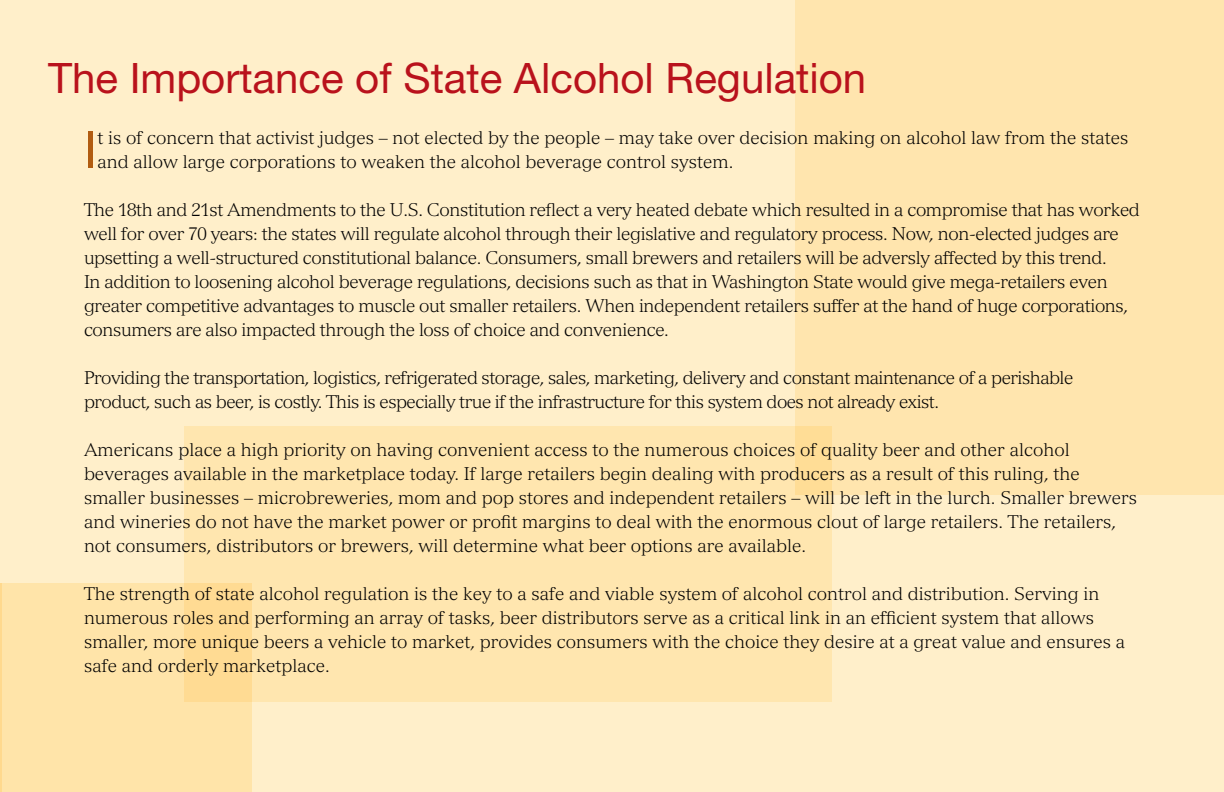
<style>
.page{position:relative;width:1224px;height:792px;background:#ffefca}
.page>*{position:absolute;margin:0;border:0;box-sizing:border-box;transform-origin:0 0}
.t1{font:51.6px "Helvetica Neue";color:#b15c11}
.t2{font:42px "Helvetica Neue";color:#b9121c}
.t3{font:300 18px/24px "Versailles";color:#000}
.t4{font:300 18px/24px "Versailles";letter-spacing:-.02em;color:#000}
.t5{font:300 18px/24px "Versailles";letter-spacing:-.03em;color:#000}
</style>
<div class="page">
<div style="left:184px;top:426px;width:648px;height:276px;background:#ffe6af"></div>
<svg style="left:0;top:583px;width:252px;height:209px;background:#ffe2a5"></svg>
<div style="left:795px;top:0;width:429px;height:495px;background:#ffe5ae"></div>
<h2 class="t2" style="left:48px;top:53px;width:820px">The Importance of State Alcohol Regulation</h2>
<h1 class="t1" style="left:84px;top:119px;width:15px">I</h1>
<p class="t3" style="left:97px;top:126px;width:1033px">t is of concern that activist judges – not elected by the people – may take over decision making on alcohol law from the states and allow large corporations to weaken the alcohol beverage control system.</p>
<p class="t4" style="left:84px;top:198px;width:1057px">The 18th and 21st Amendments to the U.S. Constitution reflect a very heated debate which resulted in a compromise that has worked well for over 70 years: the states will regulate alcohol through their legislative and regulatory process. Now, non-elected judges are upsetting a well-structured constitutional balance. Consumers, small brewers and retailers will be adversly affected by this trend.<br>In addition to loosening alcohol beverage regulations, decisions such as that in Washington State would give mega-retailers even greater competitive advantages to muscle out smaller retailers. When independent retailers suffer at the hand of huge corporations, consumers are also impacted through the loss of choice and convenience.</p>
<p class="t5" style="left:84px;top:366px;width:991px">Providing the transportation, logistics, refrigerated storage, sales, marketing, delivery and constant maintenance of a perishable product, such as beer, is costly. This is especially true if the infrastructure for this system does not already exist.</p>
<p class="t3" style="left:84px;top:438px;width:1055px">Americans place a high priority on having convenient access to the numerous choices of quality beer and other alcohol beverages available in the marketplace today. If large retailers begin dealing with producers as a result of this ruling, the smaller businesses – microbreweries, mom and pop stores and independent retailers – will be left in the lurch. Smaller brewers and wineries do not have the market power or profit margins to deal with the enormous clout of large retailers. The retailers, not consumers, distributors or brewers, will determine what beer options are available.</p>
<p class="t3" style="left:84px;top:582px;width:1043px">The strength of state alcohol regulation is the key to a safe and viable system of alcohol control and distribution. Serving in numerous roles and performing an array of tasks, beer distributors serve as a critical link in an efficient system that allows smaller, more unique beers a vehicle to market, provides consumers with the choice they desire at a great value and ensures a safe and orderly marketplace.</p>
</div>
